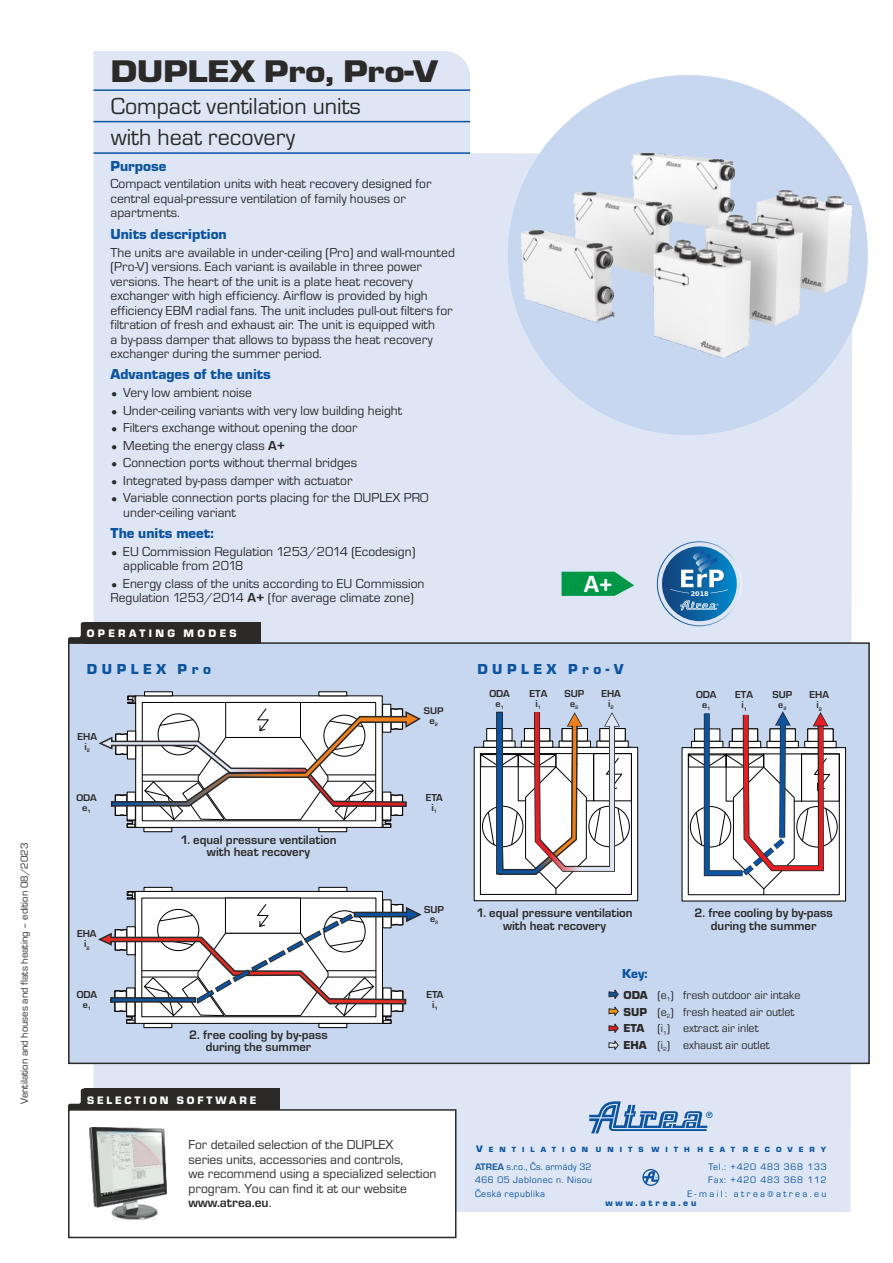
<style>
.page{position:relative;width:893px;height:1263px;background:#fff}
.page>*{position:absolute;margin:0;border:0;box-sizing:border-box;transform-origin:0 0}
.t1{font:32.55px "Eurostile TEE Blac";letter-spacing:-.015em;color:#2b2a29;scale:1.19 1}
.t2{font:700 25.5px "Calibri";color:#fefefe}
.t3{font:24px/31px "Eurostile TEE";color:#2b2a29}
.t4{font:15px "Eurostile TEE Blac";color:#0c54a0}
.t5{font:15px "Eurostile TEE Blac";letter-spacing:.3em;color:#0c54a0}
.t6{font:13.5px/14.5px "Eurostile TEE";color:#2b2a29}
.t7{font:13.5px "Eurostile TEE Blac";color:#0c54a0}
.t8{font:700 12.75px/12.5px "Eurostile TEE";color:#2b2a29;text-align:center}
.t9{font:12px/16.5px "Eurostile TEE";color:#2b2a29}
.t10{font:11.25px "Eurostile TEE Blac";letter-spacing:.25em;color:#fefefe}
.t11{font:11.25px "Eurostile TEE Blac";letter-spacing:.3em;color:#fefefe}
.t12{font:700 10.5px/10.2px "Eurostile TEE";color:#2b2a29;text-align:center}
.t13{font:10.5px "Eurostile TEE";color:#2b2a29}
.t14{font:700 10.05px "Eurostile TEE";color:#2b2a29}
.t15{font:700 10.05px/9.8px "Eurostile TEE";color:#2b2a29;text-align:center;scale:1.05 1}
.t16{font:9.75px/13.8px "Eurostile TEE";letter-spacing:.06em;color:#0c54a0;text-align:right}
.t17{font:9.75px "Eurostile TEE Blac";letter-spacing:.285em;color:#0c54a0}
.t18{font:7.8px "Eurostile TEE Blac";letter-spacing:.74em;color:#0c54a0;scale:1.04 1}
.t19{font:700 6.45px "DejaVu Sans";color:#fefefe}
.t20{font:6px "Eurostile TEE";color:#2b2a29}
.s1{font-size:12px}
.s2{font-weight:700}
.s3{font-family:"Eurostile TEE Blac"}
.s4{font-size:9.75px}
</style>
<div class="page">
<div style="left:94px;top:51px;width:758px;height:1161px;background:#dee6f5"></div>
<div style="left:508px;top:75px;width:360px;height:360px;background:#c8d7f0;border-radius:50%"></div>
<img style="left:521px;top:154px;width:331px;height:203px">
<hr style="left:94px;top:152px;width:376px;height:2px;background:#0c54a0">
<hr style="left:94px;top:121px;width:376px;height:1px;background:#0c54a0">
<hr style="left:94px;top:89px;width:376px;height:2px;background:#0c54a0">
<svg style="left:589px;top:1101px;width:123px;height:32px;background:#93b2d6"></svg>
<svg style="left:642px;top:1169px;width:17px;height:17px"></svg>
<svg style="left:562px;top:572px;width:72px;height:24px;background:#1ea25d"></svg>
<svg style="left:657px;top:541px;width:85px;height:85px;background:#6d9fc8"></svg>
<svg style="left:68px;top:1108px;width:389px;height:131px"></svg>
<svg style="left:68px;top:1089px;width:16px;height:21px"></svg>
<div style="left:84px;top:1089px;width:196px;height:21px;background:#2b2a29"></div>
<div style="left:68px;top:641px;width:802px;height:424px;background:#c8d7f0"></div>
<svg style="left:68px;top:622px;width:16px;height:21px"></svg>
<div style="left:84px;top:622px;width:177px;height:21px;background:#2b2a29"></div>
<svg style="left:608px;top:988px;width:11px;height:63px"></svg>
<img style="left:90px;top:1127px;width:76px;height:93px">
<img style="left:96px;top:1214px;width:70px;height:6px">
<svg style="left:474px;top:712px;width:164px;height:189px"></svg>
<svg style="left:681px;top:707px;width:165px;height:194px"></svg>
<svg style="left:319px;top:691px;width:28px;height:4px"></svg>
<svg style="left:144px;top:691px;width:29px;height:4px"></svg>
<svg style="left:97px;top:695px;width:325px;height:133px"></svg>
<svg style="left:318px;top:827px;width:29px;height:5px"></svg>
<svg style="left:144px;top:827px;width:28px;height:5px"></svg>
<svg style="left:319px;top:887px;width:28px;height:4px"></svg>
<svg style="left:144px;top:887px;width:28px;height:4px"></svg>
<svg style="left:96px;top:891px;width:327px;height:133px"></svg>
<svg style="left:319px;top:1023px;width:28px;height:5px"></svg>
<svg style="left:144px;top:1023px;width:28px;height:5px"></svg>
<p class="t13" style="left:21px;top:1104px;width:263px;rotate:-90deg">Ventilation and houses and flats heating – edition 08/2023</p>
<h1 class="t1" style="left:111px;top:60px;width:277px">DUPLEX Pro, Pro-V</h1>
<h3 class="t3" style="left:111px;top:93px;width:252px">Compact ventilation units with heat recovery</h3>
<p class="t4" style="left:111px;top:160px;width:57px">Purpose</p>
<p class="t6" style="left:111px;top:178px;width:322px">Compact ventilation units with heat recovery designed for central equal-pressure ventilation of family houses or apartments.</p>
<p class="t4" style="left:111px;top:229px;width:118px">Units description</p>
<p class="t6" style="left:111px;top:246px;width:346px">The units are available in under-ceiling (Pro) and wall-mounted (Pro-V) versions. Each variant is available in three power versions. The heart of the unit is a plate heat recovery exchanger with high efficiency. Airflow is provided by high efficiency EBM radial fans. The unit includes pull-out filters for filtration of fresh and exhaust air. The unit is equipped with<br>a by-pass damper that allows to bypass the heat recovery exchanger during the summer period.</p>
<p class="t4" style="left:111px;top:369px;width:162px">Advantages of the units</p>
<p class="t6" style="left:111px;top:387px;width:143px"><span class="s1">•</span> Very low ambient noise</p>
<p class="t6" style="left:111px;top:404px;width:293px"><span class="s1">•</span> Under-ceiling variants with very low building height</p>
<p class="t6" style="left:111px;top:422px;width:248px"><span class="s1">•</span> Filters exchange without opening the door</p>
<p class="t6" style="left:111px;top:439px;width:176px"><span class="s1">•</span> Meeting the energy class <span class="s2">A+</span></p>
<p class="t6" style="left:111px;top:457px;width:248px"><span class="s1">•</span> Connection ports without thermal bridges</p>
<p class="t6" style="left:111px;top:474px;width:243px"><span class="s1">•</span> Integrated by-pass damper with actuator</p>
<p class="t6" style="left:123px;top:492px;width:306px;text-indent:-13px"><span class="s1">•</span> Variable connection ports placing for the DUPLEX PRO under-ceiling variant</p>
<p class="t4" style="left:111px;top:528px;width:105px">The units meet:</p>
<p class="t6" style="left:123px;top:545px;width:294px;text-indent:-13px"><span class="s1">•</span> EU Commission Regulation 1253/2014 (Ecodesign) applicable from 2018</p>
<p class="t6" style="left:111px;top:577px;width:315px"><span class="s1">•</span> Energy class of the units according to EU Commission<br>Regulation 1253/2014 <span class="s2">A+</span> (for average climate zone)</p>
<p class="t11" style="left:87px;top:630px;width:151px">OPERATING MODES</p>
<h2 class="t2" style="left:584px;top:573px;width:30px">A+</h2>
<p class="t5" style="left:87px;top:663px;width:125px">DUPLEX Pro</p>
<p class="t5" style="left:477px;top:663px;width:148px">DUPLEX Pro-V</p>
<p class="t19" style="left:691px;top:591px;width:19px">2018</p>
<p class="t12" style="left:78px;top:732px;width:21px">EHA i<sub>2</sub></p>
<p class="t15" style="left:76px;top:794px;width:21px">ODA e<sub>1</sub></p>
<p class="t8" style="left:180px;top:834px;width:158px">1. equal pressure ventilation with heat recovery</p>
<p class="t15" style="left:424px;top:707px;width:20px">SUP e<sub>2</sub></p>
<p class="t12" style="left:426px;top:793px;width:19px">ETA i<sub>1</sub></p>
<p class="t12" style="left:489px;top:689px;width:22px">ODA</p>
<p class="t14" style="left:496px;top:700px;width:10px">e<sub>1</sub></p>
<p class="t12" style="left:529px;top:689px;width:19px">ETA i<sub>1</sub></p>
<p class="t12" style="left:564px;top:689px;width:21px">SUP</p>
<p class="t14" style="left:570px;top:700px;width:10px">e<sub>2</sub></p>
<p class="t12" style="left:601px;top:689px;width:21px">EHA i<sub>2</sub></p>
<p class="t12" style="left:696px;top:691px;width:22px">ODA</p>
<p class="t14" style="left:702px;top:701px;width:10px">e<sub>1</sub></p>
<p class="t12" style="left:735px;top:691px;width:19px">ETA i<sub>1</sub></p>
<p class="t12" style="left:772px;top:691px;width:21px">SUP</p>
<p class="t14" style="left:778px;top:701px;width:10px">e<sub>2</sub></p>
<p class="t12" style="left:809px;top:691px;width:21px">EHA i<sub>2</sub></p>
<p class="t12" style="left:77px;top:929px;width:21px">EHA i<sub>2</sub></p>
<p class="t12" style="left:77px;top:991px;width:22px">ODA</p>
<p class="t14" style="left:83px;top:1001px;width:10px">e<sub>1</sub></p>
<p class="t8" style="left:189px;top:1030px;width:140px">2. free cooling by by-pass during the summer</p>
<p class="t12" style="left:424px;top:905px;width:21px">SUP</p>
<p class="t14" style="left:430px;top:916px;width:10px">e<sub>2</sub></p>
<p class="t12" style="left:426px;top:990px;width:19px">ETA i<sub>1</sub></p>
<p class="t10" style="left:87px;top:1096px;width:171px">SELECTION SOFTWARE</p>
<p class="t6" style="left:189px;top:1138px;width:249px">For detailed selection of the DUPLEX<br>series units, accessories and controls,<br>we recommend using a specialized selection program. You can find it at our website <span class="s2">www.atrea.eu</span>.</p>
<p class="t8" style="left:476px;top:908px;width:158px">1. equal pressure ventilation with heat recovery</p>
<p class="t8" style="left:694px;top:908px;width:140px">2. free cooling by by-pass during the summer</p>
<p class="t7" style="left:622px;top:969px;width:27px">Key:</p>
<p class="t9" style="left:624px;top:988px;width:178px"><span class="s3">ODA</span> (e<sub>1</sub>) fresh outdoor air intake<br><span class="s3">SUP</span> (e ) fresh heated air outlet</p>
<p class="t20" style="left:667px;top:1014px;width:5px">2</p>
<p class="t9" style="left:624px;top:1021px;width:137px"><span class="s3">ETA</span> (i ) extract air inlet</p>
<p class="t20" style="left:663px;top:1030px;width:5px">1</p>
<p class="t9" style="left:624px;top:1038px;width:148px"><span class="s3">EHA</span> (i ) exhaust air outlet</p>
<p class="t20" style="left:663px;top:1047px;width:5px">2</p>
<p class="t18" style="left:476px;top:1146px;width:338px"><span class="s4">V</span>ENTILATION UNITS WITH HEAT RECOVERY</p>
<p class="t16" style="left:475px;top:1160px;width:119px;text-align:justify"><span class="s2">ATREA</span> s.r.o., Čs. armády 32<br>466 05 Jablonec n. Nisou Česká republika</p>
<p class="t16" style="left:687px;top:1160px;width:141px">Tel.: +420 483 368 133<br>Fax: +420 483 368 112<br>E-mail: atrea@atrea.eu</p>
<p class="t17" style="left:606px;top:1200px;width:92px">www.atrea.eu</p>
</div>
